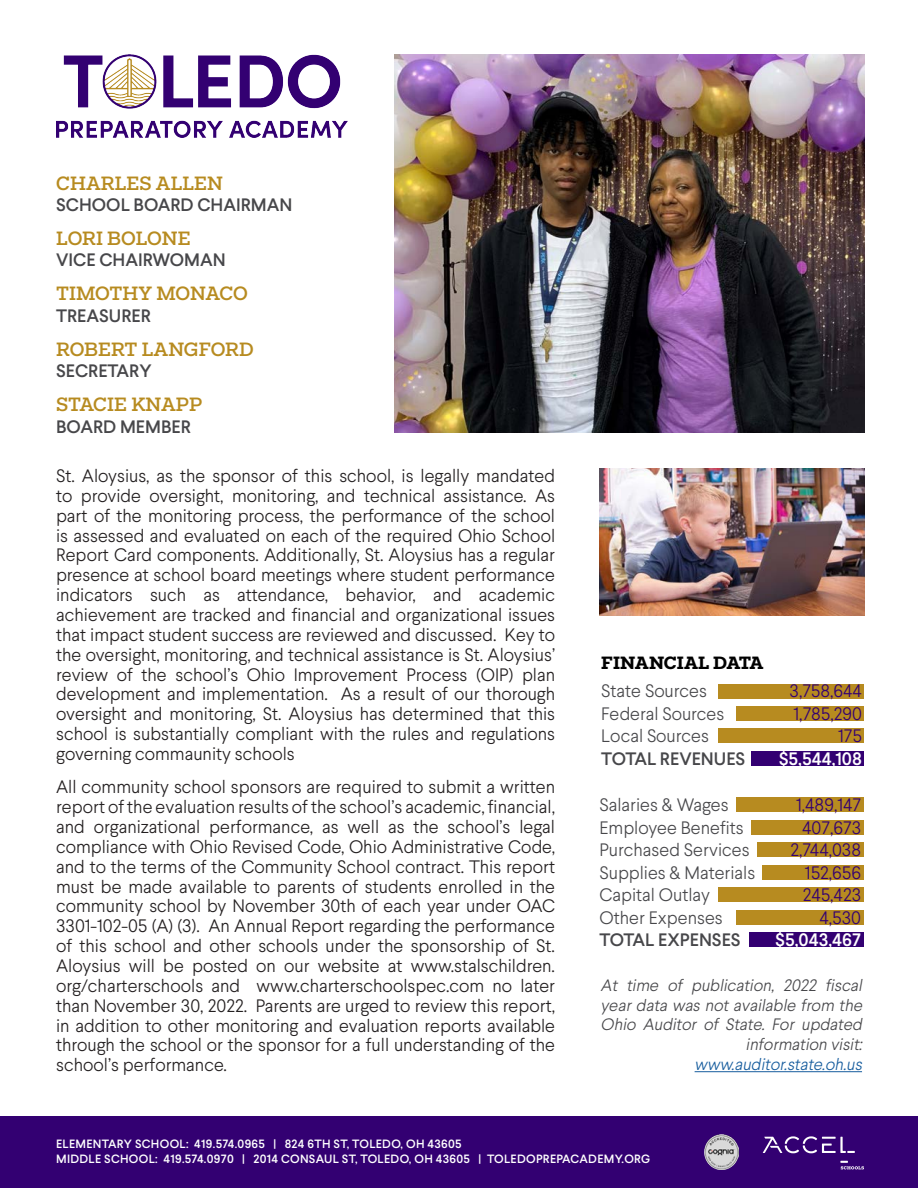
<style>
.page{position:relative;width:918px;height:1188px;background:#fff}
.page>*{position:absolute;margin:0;border:0;box-sizing:border-box;transform-origin:0 0}
.t1{font:500 19.5px "Fakt Slab";color:#b78b20}
.t2{font:300 18px/19.8px "Larsseit";color:#231f20;text-align:justify}
.t3{font:300 18px "Larsseit";color:#47474a}
.t4{font:500 18px "Larsseit";color:#47474a}
.t5{font:300 18px "Larsseit";color:#330072}
.t6{font:500 18px "Larsseit";color:#fff}
.t7{font:700 18px "Fakt Slab";letter-spacing:-.01em;color:#000}
.t8{font:italic 300 16.5px/19.8px "Larsseit";color:#47474a;text-align:right}
.t9{font:italic 300 16.5px "Larsseit";color:#175d9e}
.t10{font:500 12px "Larsseit";letter-spacing:.025em;color:#fff}
</style>
<div class="page">
<div style="left:0;top:1117px;width:918px;height:71px;background:#330072"></div>
<img style="left:394px;top:54px;width:471px;height:379px">
<div style="left:762px;top:865px;width:102px;height:15px;background:#b78b20"></div>
<div style="left:718px;top:887px;width:146px;height:15px;background:#b78b20"></div>
<div style="left:736px;top:910px;width:128px;height:15px;background:#b78b20"></div>
<div style="left:718px;top:684px;width:146px;height:14px;background:#b78b20"></div>
<div style="left:736px;top:706px;width:128px;height:15px;background:#b78b20"></div>
<div style="left:718px;top:729px;width:146px;height:14px;background:#b78b20"></div>
<div style="left:752px;top:751px;width:112px;height:15px;background:#330072"></div>
<hr style="left:695px;top:1071px;width:167px;height:1px;background:#175d9e">
<div style="left:736px;top:798px;width:128px;height:14px;background:#b78b20"></div>
<div style="left:751px;top:820px;width:113px;height:15px;background:#b78b20"></div>
<div style="left:758px;top:843px;width:106px;height:14px;background:#b78b20"></div>
<div style="left:749px;top:932px;width:115px;height:15px;background:#330072"></div>
<img style="left:57px;top:54px;width:291px;height:83px">
<img style="left:600px;top:469px;width:265px;height:147px">
<svg style="left:763px;top:1136px;width:92px;height:17px"></svg>
<svg style="left:840px;top:1161px;width:24px;height:8px"></svg>
<img style="left:704px;top:1135px;width:35px;height:34px">
<p class="t1" style="left:56px;top:170px;width:169px">CHARLES ALLEN</p>
<p class="t4" style="left:56px;top:193px;width:238px">SCHOOL BOARD CHAIRMAN</p>
<p class="t1" style="left:56px;top:225px;width:136px">LORI BOLONE</p>
<p class="t4" style="left:56px;top:249px;width:171px">VICE CHAIRWOMAN</p>
<p class="t1" style="left:56px;top:281px;width:193px">TIMOTHY MONACO</p>
<p class="t4" style="left:56px;top:304px;width:96px">TREASURER</p>
<p class="t1" style="left:56px;top:336px;width:199px">ROBERT LANGFORD</p>
<p class="t4" style="left:56px;top:359px;width:97px">SECRETARY</p>
<p class="t1" style="left:56px;top:391px;width:147px">STACIE KNAPP</p>
<p class="t4" style="left:56px;top:415px;width:136px">BOARD MEMBER</p>
<p class="t2" style="left:56px;top:466px;width:501px">St. Aloysius, as the sponsor of this school, is legally mandated to provide oversight, monitoring, and technical assistance. As part of the monitoring process, the performance of the school is assessed and evaluated on each of the required Ohio School Report Card components. Additionally, St. Aloysius has a regular presence at school board meetings where student performance indicators such as attendance, behavior, and academic achievement are tracked and financial and organizational issues that impact student success are reviewed and discussed. Key to the oversight, monitoring, and technical assistance is St. Aloysius’ review of the school’s Ohio Improvement Process (OIP) plan development and implementation. As a result of our thorough oversight and monitoring, St. Aloysius has determined that this school is substantially compliant with the rules and regulations governing commaunity schools</p>
<p class="t2" style="left:56px;top:777px;width:501px">All community school sponsors are required to submit a written report of the evaluation results of the school’s academic, financial, and organizational performance, as well as the school’s legal compliance with Ohio Revised Code, Ohio Administrative Code, and to the terms of the Community School contract. This report must be made available to parents of students enrolled in the community school by November 30th of each year under OAC 3301-102-05 (A) (3). An Annual Report regarding the performance of this school and other schools under the sponsorship of St.<br>Aloysius will be posted on our website at www.stalschildren. org/charterschools and www.charterschoolspec.com no later than November 30, 2022. Parents are urged to review this report, in addition to other monitoring and evaluation reports available through the school or the sponsor for a full understanding of the school’s performance.</p>
<p class="t7" style="left:601px;top:651px;width:164px">FINANCIAL DATA</p>
<p class="t3" style="left:601px;top:680px;width:107px">State Sources</p>
<p class="t5" style="left:790px;top:680px;width:74px">3,758,644</p>
<p class="t3" style="left:601px;top:702px;width:125px">Federal Sources</p>
<p class="t5" style="left:794px;top:702px;width:70px">1,785,290</p>
<p class="t3" style="left:601px;top:725px;width:109px">Local Sources</p>
<p class="t5" style="left:838px;top:725px;width:25px">175</p>
<p class="t4" style="left:601px;top:747px;width:146px">TOTAL REVENUES</p>
<p class="t6" style="left:779px;top:747px;width:85px">$5,544,108</p>
<p class="t3" style="left:600px;top:794px;width:131px">Salaries &amp; Wages</p>
<p class="t5" style="left:796px;top:794px;width:66px">1,489,147</p>
<p class="t3" style="left:600px;top:816px;width:146px">Employee Benefits</p>
<p class="t5" style="left:802px;top:816px;width:60px">407,673</p>
<p class="t3" style="left:600px;top:839px;width:152px">Purchased Services</p>
<p class="t5" style="left:791px;top:839px;width:72px">2,744,038</p>
<p class="t3" style="left:600px;top:861px;width:157px">Supplies &amp; Materials</p>
<p class="t5" style="left:805px;top:861px;width:58px">152,656</p>
<p class="t3" style="left:600px;top:884px;width:112px">Capital Outlay</p>
<p class="t5" style="left:803px;top:884px;width:60px">245,423</p>
<p class="t3" style="left:600px;top:906px;width:125px">Other Expenses</p>
<p class="t5" style="left:820px;top:906px;width:43px">4,530</p>
<p class="t4" style="left:600px;top:928px;width:143px">TOTAL EXPENSES</p>
<p class="t6" style="left:775px;top:928px;width:87px">$5,043,467</p>
<p class="t8" style="left:601px;top:975px;width:267px">At time of publication, 2022 fiscal year data was not available from the<br>Ohio Auditor of State. For updated information visit:</p>
<p class="t9" style="left:695px;top:1054px;width:173px">www.auditor.state.oh.us</p>
<p class="t10" style="left:56px;top:1137px;width:407px">ELEMENTARY SCHOOL: 419.574.0965 | 824 6TH ST, TOLEDO, OH 43605</p>
<p class="t10" style="left:56px;top:1151px;width:596px">MIDDLE SCHOOL: 419.574.0970 | 2014 CONSAUL ST, TOLEDO, OH 43605 | TOLEDOPREPACADEMY.ORG</p>
</div>
